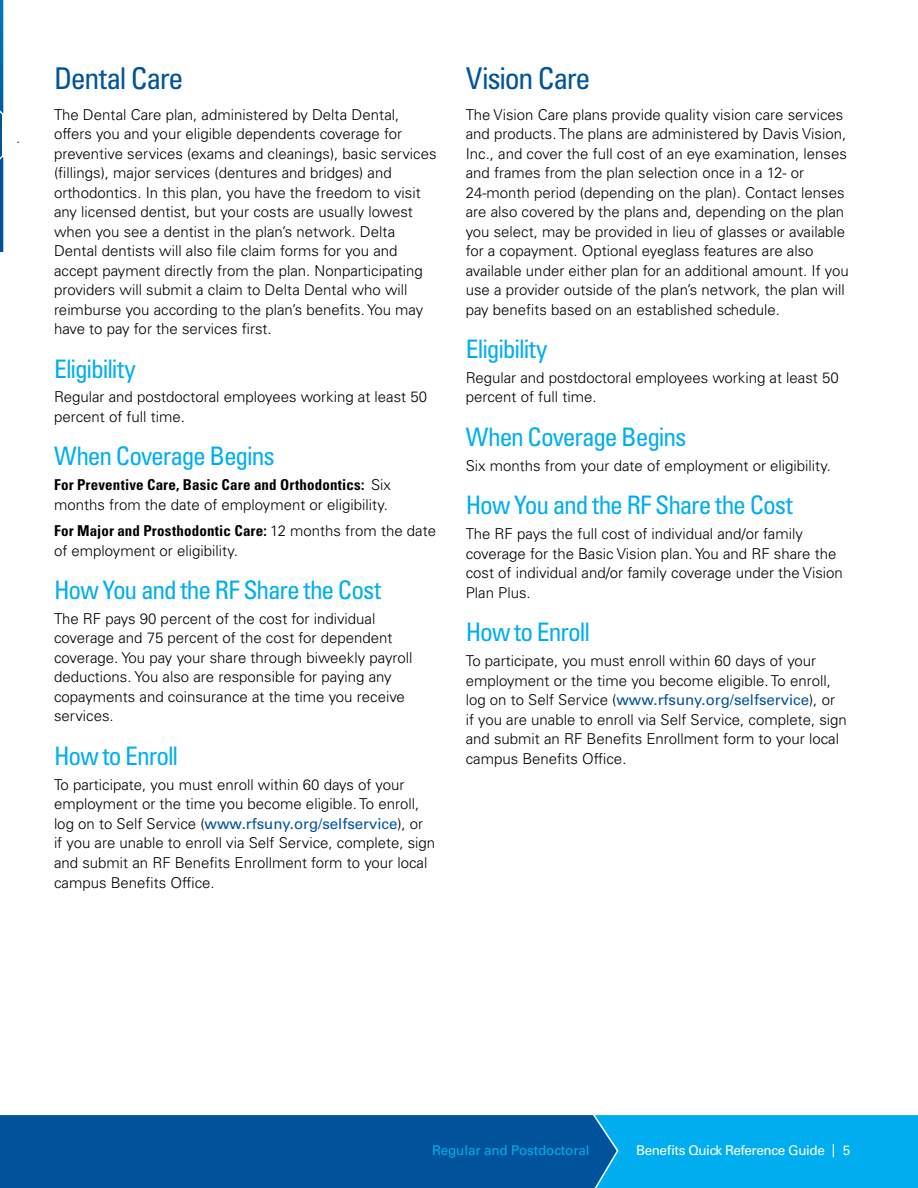
<style>
.page{position:relative;width:918px;height:1188px;background:#fff}
.page>*{position:absolute;margin:0;border:0;box-sizing:border-box;transform-origin:0 0}
.t1{font:condensed 30px "Univers LT Std";letter-spacing:-.045em;color:#00539b}
.t2{font:condensed 25.5px "Univers LT Std";letter-spacing:-.04em;color:#00aeef}
.t3{font:300 15px/19.5px "Univers LT Std";color:#000}
.t4{font:13.5px "Univers LT Std";letter-spacing:-.03em;color:#fff}
.t5{font:13.5px "Univers LT Std";letter-spacing:-.01em;color:#00aeef}
.s1{font-weight:700;font-stretch:condensed}
.s2{font-weight:400;color:#00539b}
</style>
<div class="page">
<div style="left:0;top:1115px;width:585px;height:73px;background:#00539b"></div>
<svg style="left:585px;top:1115px;width:333px;height:73px;background:#01a8e9"></svg>
<hr style="left:0;top:0;width:2px;height:277px;background:#00539b">
<svg style="left:0;top:141px;width:19px;height:112px"></svg>
<svg style="left:0;top:0;width:4px;height:115px"></svg>
<div style="left:0;top:253px;width:27px;height:69px;background:#fff"></div>
<h1 class="t1" style="left:54px;top:60px;width:131px">Dental Care</h1>
<p class="t3" style="left:54px;top:104px;width:384px">The Dental Care plan, administered by Delta Dental, offers you and your eligible dependents coverage for preventive services (exams and cleanings), basic services (fillings), major services (dentures and bridges) and orthodontics. In this plan, you have the freedom to visit any licensed dentist, but your costs are usually lowest when you see a dentist in the plan’s network. Delta Dental dentists will also file claim forms for you and accept payment directly from the plan. Nonparticipating providers will submit a claim to Delta Dental who will reimburse you according to the plan’s benefits. You may have to pay for the services first.</p>
<h2 class="t2" style="left:54px;top:352px;width:83px">Eligibility</h2>
<p class="t3" style="left:54px;top:387px;width:375px">Regular and postdoctoral employees working at least 50 percent of full time.</p>
<h2 class="t2" style="left:54px;top:440px;width:222px">When Coverage Begins</h2>
<p class="t3" style="left:54px;top:475px;width:339px"><span class="s1">For Preventive Care, Basic Care and Orthodontics:</span> Six months from the date of employment or eligibility.</p>
<p class="t3" style="left:54px;top:521px;width:384px"><span class="s1">For Major and Prosthodontic Care:</span> 12 months from the date of employment or eligibility.</p>
<h2 class="t2" style="left:54px;top:574px;width:329px">How You and the RF Share the Cost</h2>
<p class="t3" style="left:54px;top:609px;width:360px">The RF pays 90 percent of the cost for individual coverage and 75 percent of the cost for dependent coverage. You pay your share through biweekly payroll deductions. You also are responsible for paying any copayments and coinsurance at the time you receive services.</p>
<h2 class="t2" style="left:54px;top:740px;width:126px">How to Enroll</h2>
<p class="t3" style="left:54px;top:775px;width:383px">To participate, you must enroll within 60 days of your employment or the time you become eligible. To enroll, log on to Self Service (<span class="s2">www.rfsuny.org/selfservice</span>), or if you are unable to enroll via Self Service, complete, sign and submit an RF Benefits Enrollment form to your local campus Benefits Office.</p>
<h1 class="t1" style="left:466px;top:60px;width:126px">Vision Care</h1>
<p class="t3" style="left:466px;top:104px;width:385px">The Vision Care plans provide quality vision care services and products. The plans are administered by Davis Vision, Inc., and cover the full cost of an eye examination, lenses and frames from the plan selection once in a 12- or 24-month period (depending on the plan). Contact lenses are also covered by the plans and, depending on the plan you select, may be provided in lieu of glasses or available for a copayment. Optional eyeglass features are also available under either plan for an additional amount. If you use a provider outside of the plan’s network, the plan will pay benefits based on an established schedule.</p>
<h2 class="t2" style="left:466px;top:333px;width:83px">Eligibility</h2>
<p class="t3" style="left:466px;top:368px;width:375px">Regular and postdoctoral employees working at least 50 percent of full time.</p>
<h2 class="t2" style="left:466px;top:421px;width:222px">When Coverage Begins</h2>
<p class="t3" style="left:466px;top:456px;width:367px">Six months from your date of employment or eligibility.</p>
<h2 class="t2" style="left:466px;top:489px;width:329px">How You and the RF Share the Cost</h2>
<p class="t3" style="left:466px;top:524px;width:379px">The RF pays the full cost of individual and/or family coverage for the Basic Vision plan. You and RF share the cost of individual and/or family coverage under the Vision Plan Plus.</p>
<h2 class="t2" style="left:466px;top:616px;width:126px">How to Enroll</h2>
<p class="t3" style="left:466px;top:651px;width:383px">To participate, you must enroll within 60 days of your employment or the time you become eligible. To enroll, log on to Self Service (<span class="s2">www.rfsuny.org/selfservice</span>), or if you are unable to enroll via Self Service, complete, sign and submit an RF Benefits Enrollment form to your local campus Benefits Office.</p>
<p class="t5" style="left:432px;top:1142px;width:159px">Regular and Postdoctoral</p>
<p class="t4" style="left:636px;top:1142px;width:216px">Benefits Quick Reference Guide | 5</p>
</div>
